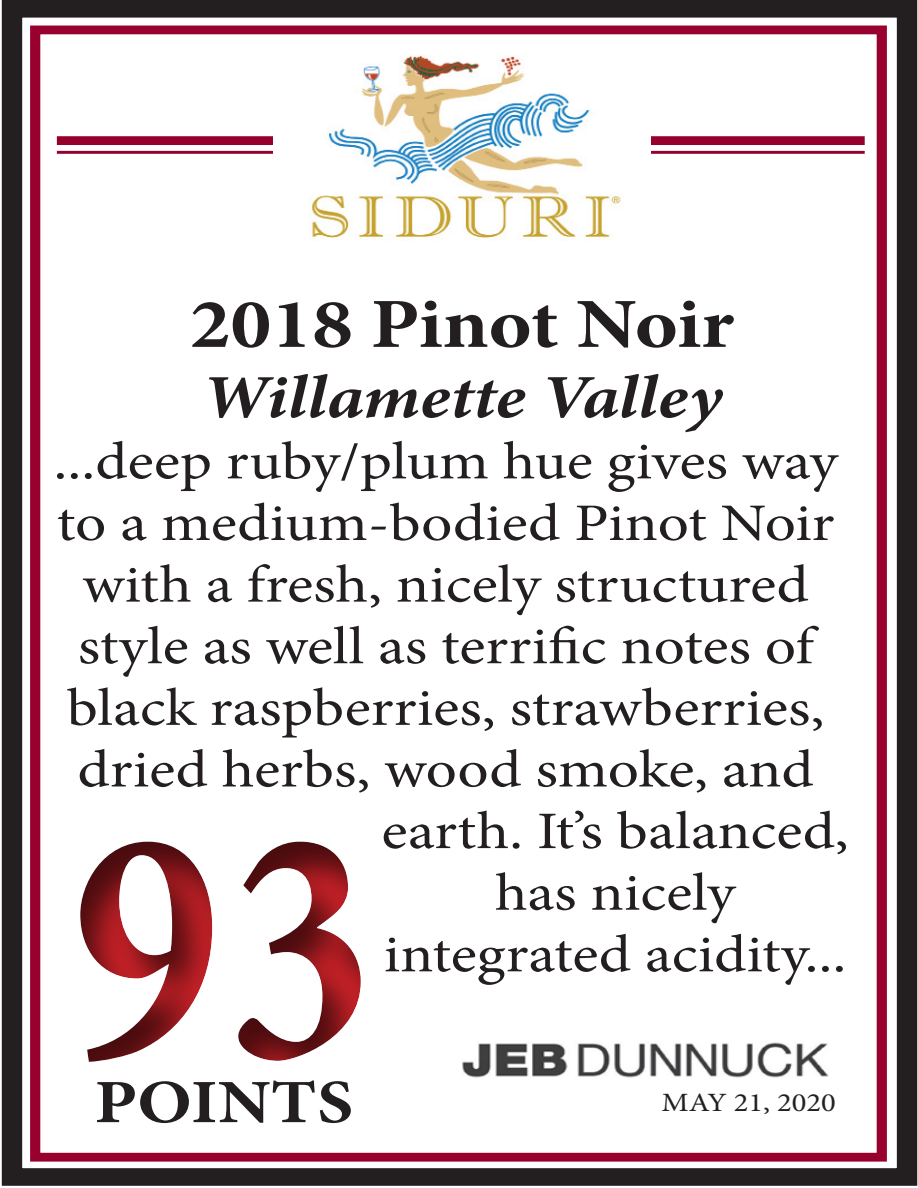
<style>
.page{position:relative;width:918px;height:1188px;background:#fff}
.page>*{position:absolute;margin:0;border:0;box-sizing:border-box;transform-origin:0 0}
.t1{font:700 338.85px "Minion Pro";color:#d1232a;scale:.87 1}
.t2{font:700 70.35px "Minion Pro";color:#231f20;scale:1.16 1}
.t3{font:italic 700 61.65px "Minion Pro";color:#231f20;scale:1.16 1}
.t4{font:700 61.65px "Minion Pro";color:#231f20;scale:1.16 1}
.t5{font:52.8px "Minion Pro";color:#231f20;scale:1.16 1}
.t6{font:26.4px "Minion Pro";color:#231f20;scale:1.16 1}
</style>
<div class="page">
<div style="left:57px;top:136px;width:808px;height:9px;background:#97002d"></div>
<hr style="left:57px;top:151px;width:808px;height:3px;background:#97002d">
<img style="left:273px;top:55px;width:377px;height:186px">
<div style="left:3px;top:0;width:914px;height:1186px;border:19px solid #231f20"></div>
<div style="left:30px;top:25px;width:857px;height:1137px;border:9px solid #98012d"></div>
<div style="left:2px;top:706px;width:872px;height:475px;background:#231f20;opacity:.75"></div>
<img style="left:462px;top:1031px;width:377px;height:57px">
<p class="t2" style="left:190px;top:275px;width:471px">2018 Pinot Noir</p>
<p class="t3" style="left:201px;top:354px;width:450px">Willamette Valley</p>
<p class="t5" style="left:53px;top:426px;width:678px">...deep ruby/plum hue gives way</p>
<p class="t5" style="left:57px;top:488px;width:672px">to a medium-bodied Pinot Noir</p>
<p class="t5" style="left:82px;top:549px;width:628px">with a fresh, nicely structured</p>
<p class="t5" style="left:78px;top:611px;width:636px">style as well as terrific notes of</p>
<p class="t5" style="left:67px;top:673px;width:655px">black raspberries, strawberries,</p>
<p class="t5" style="left:77px;top:734px;width:636px">dried herbs, wood smoke, and</p>
<p class="t5" style="left:381px;top:796px;width:404px">earth. It’s balanced,</p>
<p class="t5" style="left:495px;top:857px;width:209px">has nicely</p>
<p class="t5" style="left:384px;top:919px;width:400px">integrated acidity...</p>
<h1 class="t1" style="left:73px;top:710px;width:348px">93</h1>
<p class="t4" style="left:94px;top:1059px;width:225px">POINTS</p>
<p class="t6" style="left:662px;top:1085px;width:152px">MAY 21, 2020</p>
</div>
